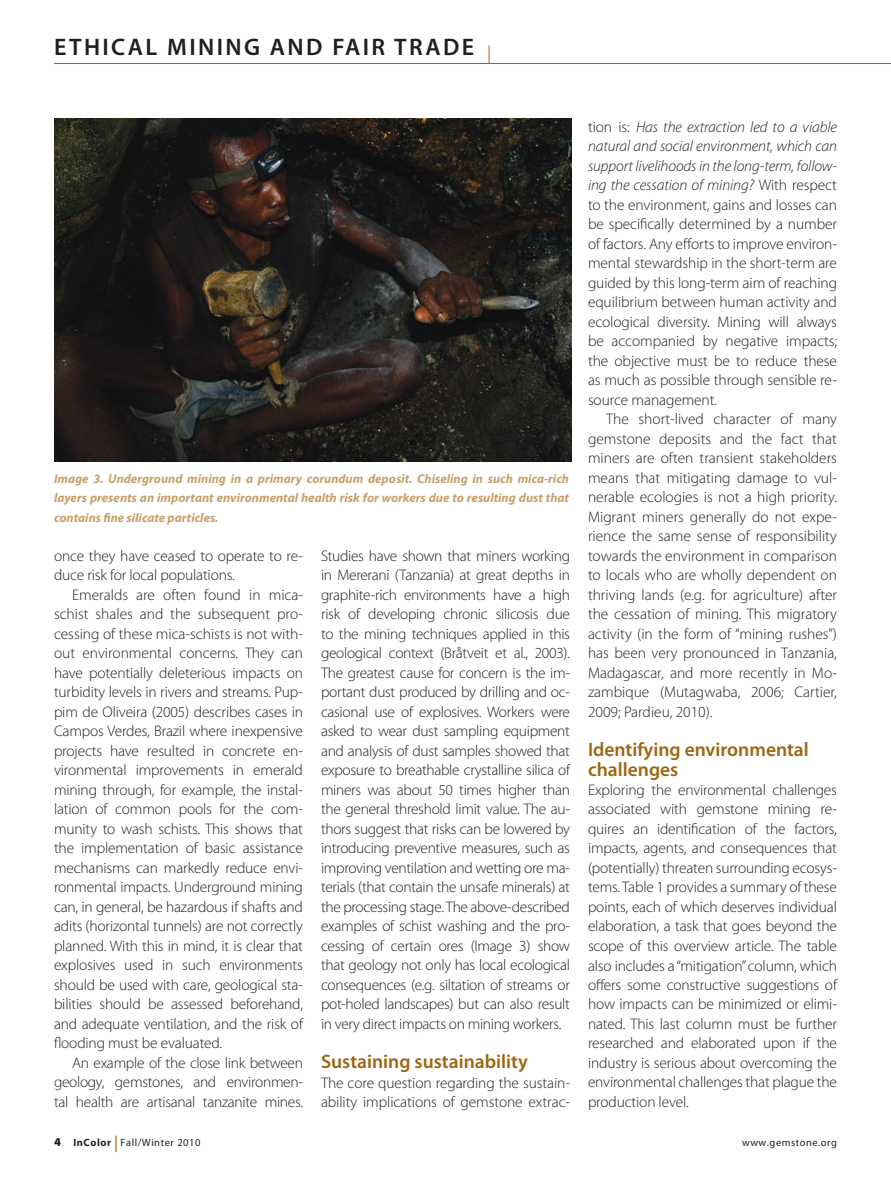
<style>
.page{position:relative;width:891px;height:1188px;background:#fff}
.page>*{position:absolute;margin:0;border:0;box-sizing:border-box;transform-origin:0 0}
.t1{font:600 24px "Myriad Pro";letter-spacing:.1em;color:#231f20}
.Subhead{font:600 19.5px/19.5px "Myriad Pro";color:#9e6512}
.Text-Indent{font:300 15.3px/19.5px "Myriad Pro";letter-spacing:-.01em;color:#231f20;text-align:justify}
.Text-NonIndent{font:300 15.3px/19.5px "Myriad Pro";letter-spacing:-.005em;color:#231f20;text-align:justify}
.t2{font:italic 700 12.75px/19.5px "Myriad Pro";color:#c7a06b;text-align:justify}
.t3{font:10.5px "Myriad Pro";letter-spacing:.05em;color:#231f20}
.s1{font-style:italic}
.s2{font-weight:900;font-size:12px}
.s3{font-weight:700}
.s4{font-size:16.5px;color:#9e6512}
</style>
<div class="page">
<hr style="left:54px;top:63px;width:837px;height:1px;background:#9e6512">
<svg style="left:489px;top:45px;width:1px;height:18px"></svg>
<img style="left:54px;top:118px;width:517px;height:343px">
<p class="t1" style="left:54px;top:33px;width:422px">ETHICAL MINING AND FAIR TRADE</p>
<p class="t2" style="left:54px;top:469px;width:517px">Image 3. Underground mining in a primary corundum deposit. Chiseling in such mica-rich layers presents an important environmental health risk for workers due to resulting dust that contains fine silicate particles.</p>
<p class="Text-Indent" style="left:54px;top:546px;width:250px">once they have ceased to operate to re&shy;duce risk for local populations.</p>
<p class="Text-Indent" style="left:54px;top:585px;width:251px;text-indent:18px">Emeralds are often found in mica&shy;schist shales and the subsequent pro&shy;cessing of these mica-schists is not with&shy;out environmental concerns. They can have potentially deleterious impacts on turbidity levels in rivers and streams. Pup&shy;pim de Oliveira (2005) describes cases in Campos Verdes, Brazil where inexpensive projects have resulted in concrete en&shy;vironmental improvements in emerald mining through, for example, the instal&shy;lation of common pools for the com&shy;munity to wash schists. This shows that the implementation of basic assistance mechanisms can markedly reduce envi&shy;ronmental impacts. Underground mining can, in general, be hazardous if shafts and adits (horizontal tunnels) are not correctly planned. With this in mind, it is clear that explosives used in such environments should be used with care, geological sta&shy;bilities should be assessed beforehand, and adequate ventilation, and the risk of flooding must be evaluated.</p>
<p class="Text-Indent" style="left:54px;top:1053px;width:251px;text-indent:18px">An example of the close link between geology, gemstones, and environmen&shy;tal health are artisanal tanzanite mines.</p>
<p class="Text-Indent" style="left:321px;top:546px;width:251px">Studies have shown that miners working in Mererani (Tanzania) at great depths in graphite-rich environments have a high risk of developing chronic silicosis due to the mining techniques applied in this geological context (Bråtveit et al., 2003).<br>The greatest cause for concern is the im&shy;portant dust produced by drilling and oc&shy;casional use of explosives. Workers were asked to wear dust sampling equipment and analysis of dust samples showed that exposure to breathable crystalline silica of miners was about 50 times higher than the general threshold limit value. The au&shy;thors suggest that risks can be lowered by introducing preventive measures, such as improving ventilation and wetting ore ma&shy;terials (that contain the unsafe minerals) at the processing stage. The above-described examples of schist washing and the pro&shy;cessing of certain ores (Image 3) show that geology not only has local ecological consequences (e.g. siltation of streams or pot-holed landscapes) but can also result in very direct impacts on mining workers.</p>
<p class="Subhead" style="left:321px;top:1052px;width:208px">Sustaining sustainability</p>
<p class="Text-NonIndent" style="left:321px;top:1073px;width:250px">The core question regarding the sustain&shy;ability implications of gemstone extrac-</p>
<p class="Text-NonIndent" style="left:588px;top:117px;width:251px">tion is: <span class="s1">Has the extraction led to a viable natural and social environment, which can support livelihoods in the long-term, follow&shy;ing the cessation of mining?</span> With respect to the environment, gains and losses can be specifically determined by a number of factors. Any efforts to improve environ&shy;mental stewardship in the short-term are guided by this long-term aim of reaching equilibrium between human activity and ecological diversity. Mining will always be accompanied by negative impacts; the objective must be to reduce these as much as possible through sensible re&shy;source management.</p>
<p class="Text-Indent" style="left:588px;top:410px;width:251px;text-indent:18px">The short-lived character of many gemstone deposits and the fact that miners are often transient stakeholders means that mitigating damage to vul&shy;nerable ecologies is not a high priority.<br>Migrant miners generally do not expe&shy;rience the same sense of responsibility towards the environment in comparison to locals who are wholly dependent on thriving lands (e.g. for agriculture) after the cessation of mining. This migratory activity (in the form of “mining rushes”) has been very pronounced in Tanzania, Madagascar, and more recently in Mo&shy;zambique (Mutagwaba, 2006; Cartier, 2009; Pardieu, 2010).</p>
<p class="Subhead" style="left:588px;top:740px;width:222px">Identifying environmental challenges</p>
<p class="Text-NonIndent" style="left:588px;top:780px;width:251px">Exploring the environmental challenges associated with gemstone mining re&shy;quires an identification of the factors, impacts, agents, and consequences that (potentially) threaten surrounding ecosys&shy;tems. Table 1 provides a summary of these points, each of which deserves individual elaboration, a task that goes beyond the scope of this overview article. The table also includes a “mitigation” column, which offers some constructive suggestions of how impacts can be minimized or elimi&shy;nated. This last column must be further researched and elaborated upon if the industry is serious about overcoming the environmental challenges that plague the production level.</p>
<p class="t3" style="left:54px;top:1137px;width:148px"><span class="s2">4</span> <span class="s3">InColor</span> <span class="s4">|</span> Fall/Winter 2010</p>
<p class="t3" style="left:742px;top:1137px;width:96px">www.gemstone.org</p>
</div>
